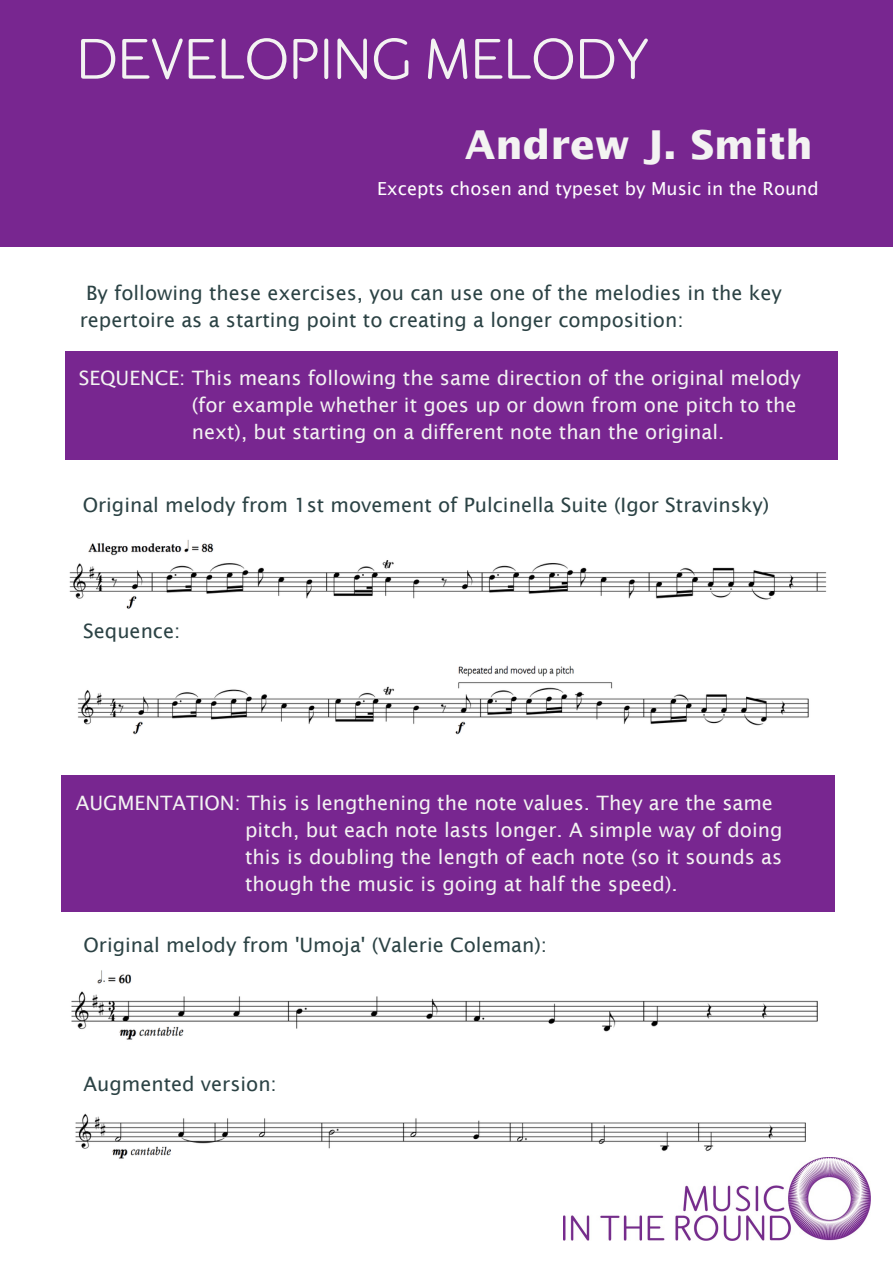
<style>
.page{position:relative;width:893px;height:1264px;background:#fff}
.page>*{position:absolute;margin:0;border:0;box-sizing:border-box;transform-origin:0 0}
.t1{font:59.55px "Claude Sans Plain";color:#f3f3f2}
.t2{font:700 39.6px "Lucida Sans";color:#f3f3f2}
.t3{font:19.8px/27px "Lucida Sans";color:#f3f3f2}
.t4{font:19.8px/27px "Lucida Sans";color:#2b4244}
.t5{font:18px "Lucida Sans";color:#fff}
</style>
<div class="page">
<div style="left:65px;top:351px;width:772px;height:108px;background:#782690"></div>
<img style="left:69px;top:540px;width:758px;height:69px">
<img style="left:77px;top:665px;width:732px;height:70px">
<div style="left:61px;top:775px;width:774px;height:136px;background:#782690"></div>
<div style="left:0;top:0;width:892px;height:246px;background:#782690"></div>
<img style="left:71px;top:970px;width:747px;height:70px">
<img style="left:75px;top:1113px;width:731px;height:46px">
<img style="left:563px;top:1157px;width:307px;height:83px">
<h1 class="t1" style="left:76px;top:27px;width:574px">DEVELOPING MELODY</h1>
<h2 class="t2" style="left:464px;top:123px;width:350px">Andrew J. Smith</h2>
<p class="t5" style="left:377px;top:178px;width:443px">Excepts chosen and typeset by Music in the Round</p>
<p class="t4" style="left:80px;top:279px;width:703px;text-indent:6px">By following these exercises, you can use one of the melodies in the key repertoire as a starting point to creating a longer composition:</p>
<p class="t3" style="left:192px;top:364px;width:610px;text-indent:-113px">SEQUENCE: This means following the same direction of the original melody (for example whether it goes up or down from one pitch to the next), but starting on a different note than the original.</p>
<p class="t4" style="left:83px;top:491px;width:688px">Original melody from 1st movement of Pulcinella Suite (Igor Stravinsky)</p>
<p class="t4" style="left:83px;top:617px;width:99px">Sequence:</p>
<p class="t3" style="left:245px;top:789px;width:538px;text-indent:-169px">AUGMENTATION: This is lengthening the note values. They are the same pitch, but each note lasts longer. A simple way of doing this is doubling the length of each note (so it sounds as though the music is going at half the speed).</p>
<p class="t4" style="left:83px;top:931px;width:465px">Original melody from 'Umoja' (Valerie Coleman):</p>
<p class="t4" style="left:83px;top:1069px;width:195px">Augmented version:</p>
</div>
